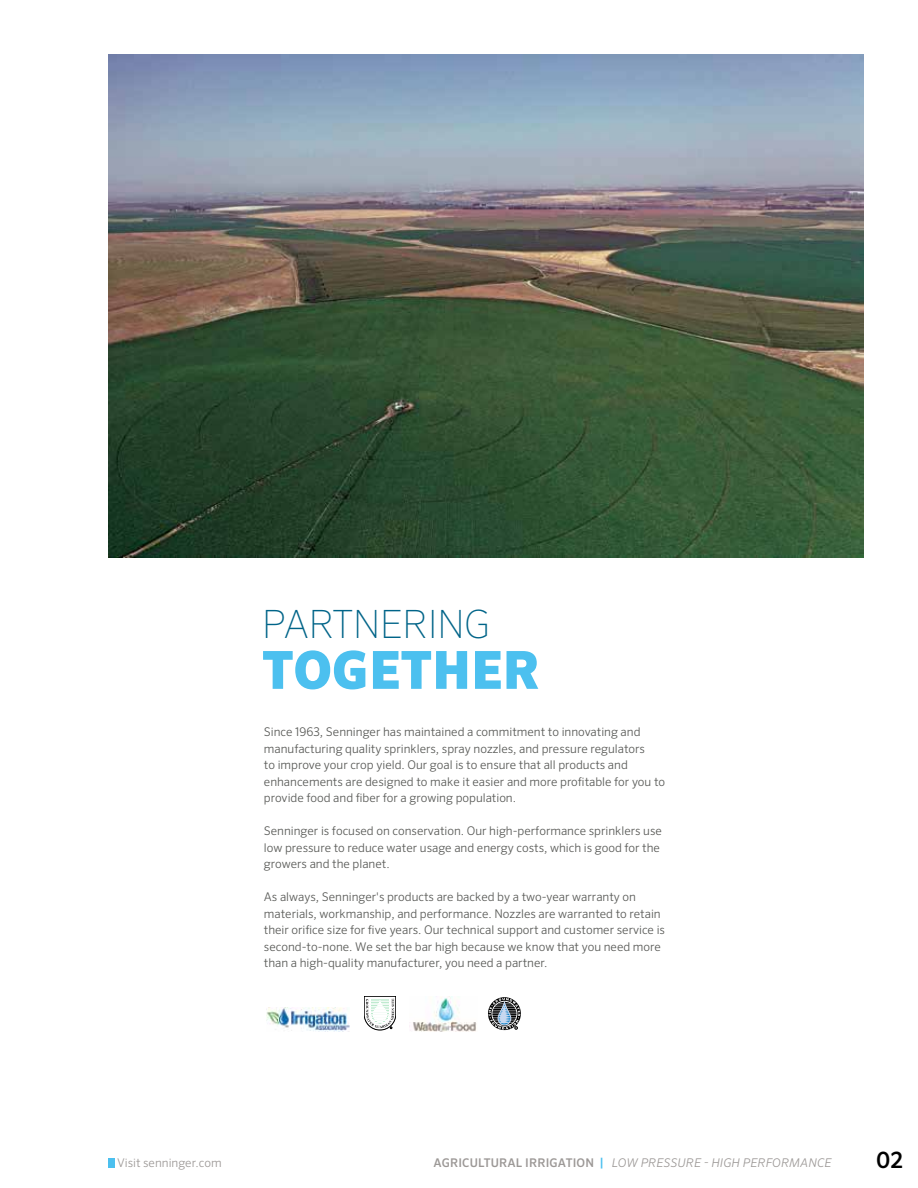
<style>
.page{position:relative;width:918px;height:1188px;background:#fff}
.page>*{position:absolute;margin:0;border:0;box-sizing:border-box;transform-origin:0 0}
.t1{font:900 52.5px "Sero Pro";letter-spacing:.01em;color:#4cc0ef}
.t2{font:100 39px "Sero Pro";letter-spacing:-.01em;color:#006488}
.t3{font:500 22.5px "Sero Pro";color:#000}
.t4{font:300 12px/16.5px "Sero Pro";color:#585956}
.t5{font:italic 300 12px "Sero Pro";letter-spacing:.01em;color:#9c9896}
.t6{font:300 12px "Sero Pro";color:#9c9896}
.s1{font-weight:500;font-style:normal}
.s2{font-weight:500;font-style:normal;color:#4cc0ef}
</style>
<div class="page">
<div style="left:108px;top:1158px;width:6px;height:10px;background:#4cc0ef"></div>
<svg style="left:364px;top:996px;width:32px;height:34px"></svg>
<img style="left:410px;top:996px;width:67px;height:36px">
<svg style="left:488px;top:997px;width:33px;height:33px"></svg>
<svg style="left:489px;top:998px;width:31px;height:32px"></svg>
<img style="left:267px;top:1007px;width:83px;height:25px">
<img style="left:108px;top:54px;width:756px;height:504px">
<h2 class="t2" style="left:262px;top:601px;width:229px">PARTNERING</h2>
<h1 class="t1" style="left:262px;top:638px;width:280px">TOGETHER</h1>
<p class="t4" style="left:264px;top:724px;width:403px">Since 1963, Senninger has maintained a commitment to innovating and manufacturing quality sprinklers, spray nozzles, and pressure regulators<br>to improve your crop yield. Our goal is to ensure that all products and enhancements are designed to make it easier and more profitable for you to provide food and fiber for a growing population.</p>
<p class="t4" style="left:264px;top:823px;width:400px">Senninger is focused on conservation. Our high-performance sprinklers use low pressure to reduce water usage and energy costs, which is good for the growers and the planet.</p>
<p class="t4" style="left:264px;top:889px;width:403px">As always, Senninger's products are backed by a two-year warranty on materials, workmanship, and performance. Nozzles are warranted to retain their orifice size for five years. Our technical support and customer service is second-to-none. We set the bar high because we know that you need more than a high-quality manufacturer, you need a partner.</p>
<p class="t6" style="left:117px;top:1155px;width:106px">Visit senninger.com</p>
<p class="t5" style="left:434px;top:1156px;width:399px"><span class="s1">AGRICULTURAL IRRIGATION</span> <span class="s2">|</span> LOW PRESSURE - HIGH PERFORMANCE</p>
<h3 class="t3" style="left:876px;top:1147px;width:29px">02</h3>
</div>
